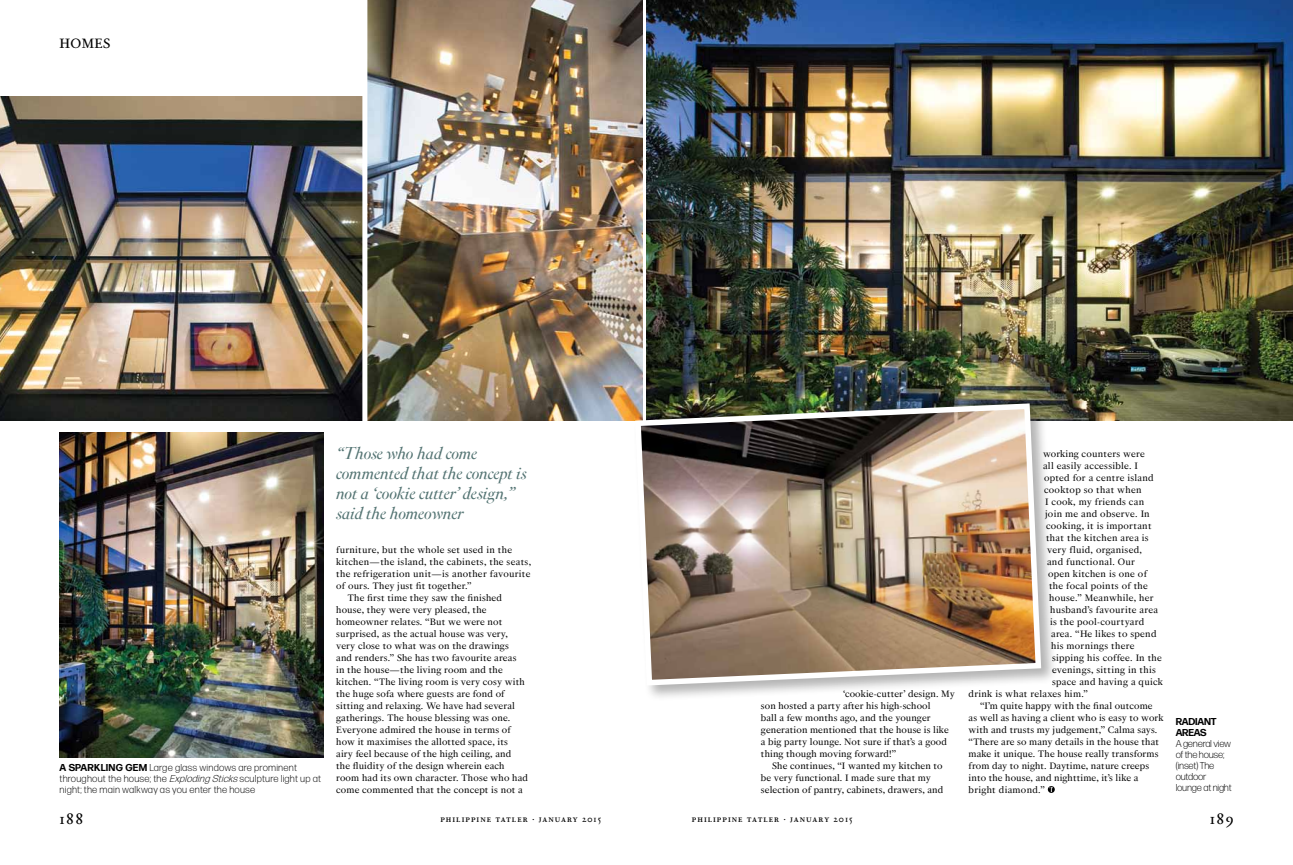
<style>
.page{position:relative;width:1293px;height:865px;background:#fff}
.page>*{position:absolute;margin:0;border:0;box-sizing:border-box;transform-origin:0 0}
.t1{font:italic 18px/20px "Corundum Display";color:#547473}
.t2{font:17px "Corundum Text Book SC";letter-spacing:.1em;color:#000}
.t3{font:14px "Corundum Text";letter-spacing:.025em;color:#000}
.t4{font:11px/12px "Corundum News O1";letter-spacing:.015em;color:#000}
.t5{font:300 10px/11px "Forma Text";letter-spacing:.02em;color:#000}
.t6{font:10px "Corundum Text Book SC";letter-spacing:.1em;color:#000}
.t7{font:300 10px/11px "Forma Text";letter-spacing:-.02em;color:#000}
.t8{font:700 10px/11px "Forma Text";letter-spacing:-.02em;color:#000}
.s1{font-weight:700}
.s2{font-style:italic}
</style>
<div class="page">
<img style="left:646px;top:0;width:647px;height:421px">
<img style="left:367px;top:0;width:275px;height:421px">
<img style="left:0;top:97px;width:362px;height:324px">
<img style="left:60px;top:432px;width:263px;height:325px">
<svg style="left:1049px;top:786px;width:4px;height:6px"></svg>
<div style="left:633px;top:401px;width:424px;height:300px;background:#000;opacity:.3"></div>
<img style="left:632px;top:400px;width:412px;height:288px">
<p class="t3" style="left:60px;top:34px;width:52px">HOMES</p>
<p class="t5" style="left:60px;top:761px;width:263px"><span class="s1">A SPARKLING GEM</span> Large glass windows are prominent throughout the house; the <span class="s2">Exploding Sticks</span>sculpture light up at night; the main walkway as you enter the house</p>
<h1 class="t1" style="left:336px;top:443px;width:192px">“Those who had come commented that the concept is not a ‘cookie cutter’ design,” said the homeowner</h1>
<p class="t4" style="left:336px;top:543px;width:177px">furniture, but the whole set used in the</p>
<p class="t4" style="left:336px;top:555px;width:196px">kitchen<span class="s2">—</span>the island, the cabinets, the seats,</p>
<p class="t4" style="left:336px;top:567px;width:196px">the refrigeration unit<span class="s2">—</span>is another favourite</p>
<p class="t4" style="left:336px;top:579px;width:137px">of ours. They just fit together.”</p>
<p class="t4" style="left:347px;top:591px;width:156px">The first time they saw the finished</p>
<p class="t4" style="left:336px;top:603px;width:152px">house, they were very pleased, the</p>
<p class="t4" style="left:336px;top:615px;width:168px">homeowner relates. “But we were not</p>
<p class="t4" style="left:336px;top:627px;width:173px">surprised, as the actual house was very,</p>
<p class="t4" style="left:336px;top:639px;width:174px">very close to what was on the drawings</p>
<p class="t4" style="left:336px;top:651px;width:182px">and renders.” She has two favourite areas</p>
<p class="t4" style="left:336px;top:663px;width:168px">in the house<span class="s2">—</span>the living room and the</p>
<p class="t4" style="left:336px;top:675px;width:190px">kitchen. “The living room is very cosy with</p>
<p class="t4" style="left:336px;top:687px;width:170px">the huge sofa where guests are fond of</p>
<p class="t4" style="left:336px;top:699px;width:180px">sitting and relaxing. We have had several</p>
<p class="t4" style="left:336px;top:711px;width:176px">gatherings. The house blessing was one.</p>
<p class="t4" style="left:336px;top:723px;width:176px">Everyone admired the house in terms of</p>
<p class="t4" style="left:336px;top:735px;width:173px">how it maximises the allotted space, its</p>
<p class="t4" style="left:336px;top:747px;width:177px">airy feel because of the high ceiling, and</p>
<p class="t4" style="left:336px;top:759px;width:170px">the fluidity of the design wherein each</p>
<p class="t4" style="left:336px;top:771px;width:193px">room had its own character. Those who had</p>
<p class="t4" style="left:336px;top:783px;width:188px">come commented that the concept is not a</p>
<p class="t4" style="left:761px;top:687px;width:195px;text-indent:82px">‘cookie-cutter’ design. My son hosted a party after his high-school<br>ball a few months ago, and the younger generation mentioned that the house is like a big party lounge. Not sure if that’s a good thing though moving forward!”</p>
<p class="t4" style="left:761px;top:759px;width:184px;text-indent:11px">She continues, “I wanted my kitchen to be very functional. I made sure that my selection of pantry, cabinets, drawers, and</p>
<p class="t4" style="left:1043px;top:447px;width:103px">working counters were</p>
<p class="t4" style="left:1043px;top:459px;width:97px">all easily accessible. I</p>
<p class="t4" style="left:1044px;top:471px;width:111px">opted for a centre island</p>
<p class="t4" style="left:1044px;top:483px;width:99px">cooktop so that when</p>
<p class="t4" style="left:1045px;top:495px;width:101px">I cook, my friends can</p>
<p class="t4" style="left:1045px;top:507px;width:106px">join me and observe. In</p>
<p class="t4" style="left:1046px;top:519px;width:107px">cooking, it is important</p>
<p class="t4" style="left:1046px;top:531px;width:104px">that the kitchen area is</p>
<p class="t4" style="left:1047px;top:543px;width:96px">very fluid, organised,</p>
<p class="t4" style="left:1047px;top:555px;width:89px">and functional. Our</p>
<p class="t4" style="left:1048px;top:567px;width:100px">open kitchen is one of</p>
<p class="t4" style="left:1049px;top:579px;width:100px">the focal points of the</p>
<p class="t4" style="left:1049px;top:591px;width:106px">house.” Meanwhile, her</p>
<p class="t4" style="left:1050px;top:603px;width:110px">husband’s favourite area</p>
<p class="t4" style="left:1050px;top:615px;width:96px">is the pool-courtyard</p>
<p class="t4" style="left:1051px;top:627px;width:107px">area. “He likes to spend</p>
<p class="t4" style="left:1051px;top:639px;width:85px">his mornings there</p>
<p class="t4" style="left:1052px;top:651px;width:111px">sipping his coffee. In the</p>
<p class="t4" style="left:1052px;top:663px;width:105px">evenings, sitting in this</p>
<p class="t4" style="left:1052px;top:675px;width:112px">space and having a quick</p>
<p class="t4" style="left:968px;top:687px;width:121px">drink is what relaxes him.”</p>
<p class="t4" style="left:980px;top:699px;width:174px">“I’m quite happy with the final outcome</p>
<p class="t4" style="left:968px;top:711px;width:196px">as well as having a client who is easy to work</p>
<p class="t4" style="left:968px;top:723px;width:190px">with and trusts my judgement,” Calma says.</p>
<p class="t4" style="left:968px;top:735px;width:192px">“There are so many details in the house that</p>
<p class="t4" style="left:968px;top:747px;width:191px">make it unique. The house really transforms</p>
<p class="t4" style="left:968px;top:759px;width:182px">from day to night. Daytime, nature creeps</p>
<p class="t4" style="left:968px;top:771px;width:171px">into the house, and nighttime, it’s like a</p>
<p class="t4" style="left:968px;top:783px;width:78px">bright diamond.”</p>
<p class="t8" style="left:1175px;top:715px;width:42px">RADIANT<br>AREAS</p>
<p class="t7" style="left:1175px;top:737px;width:57px">A general view of the house; (inset) The outdoor lounge at night</p>
<h2 class="t2" style="left:60px;top:807px;width:25px">188</h2>
<p class="t6" style="left:440px;top:812px;width:162px">philippine tatler . january 2015</p>
<h2 class="t2" style="left:1210px;top:807px;width:25px">189</h2>
<p class="t6" style="left:692px;top:812px;width:162px">philippine tatler . january 2015</p>
</div>
